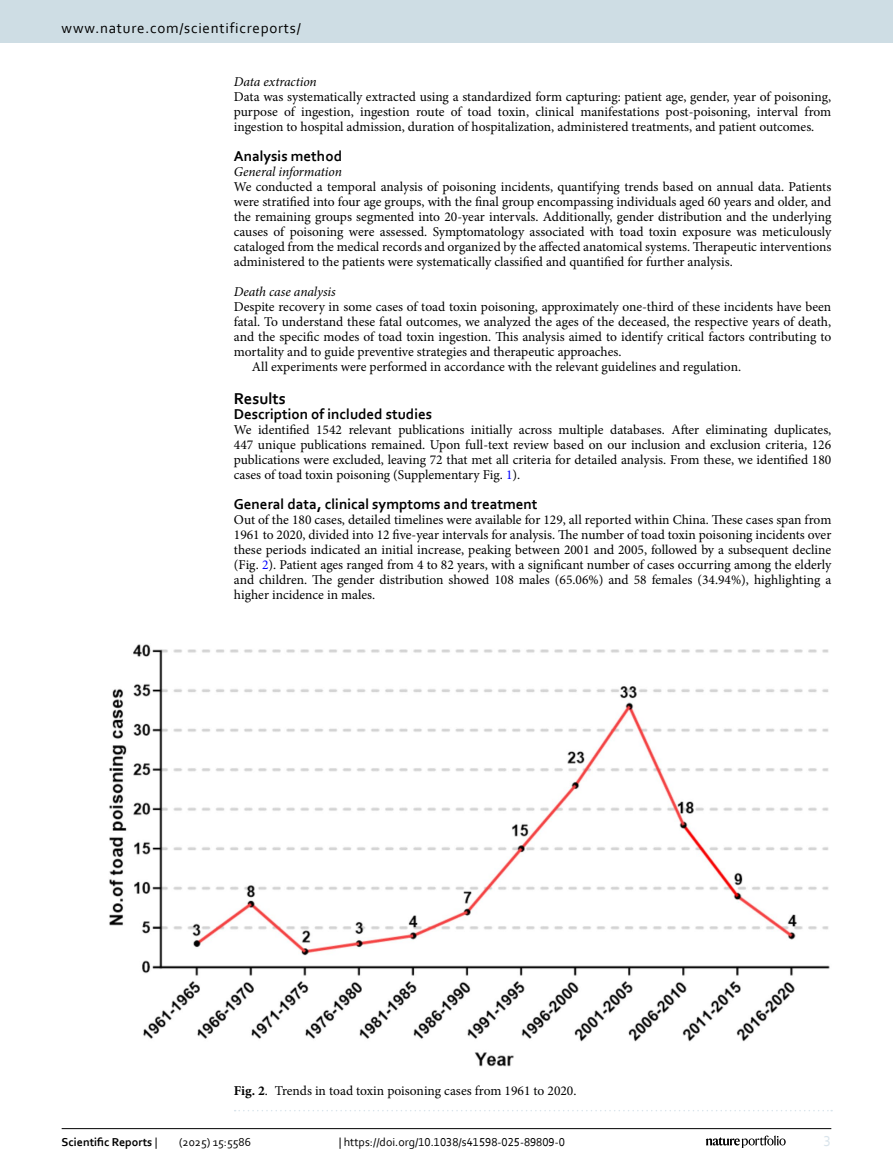
<style>
.page{position:relative;width:893px;height:1174px;background:#fff}
.page>*{position:absolute;margin:0;border:0;box-sizing:border-box;transform-origin:0 0}
.Head_1{font:700 16.5px "Corbel";color:#000}
.Head_2{font:700 15px "Corbel";color:#000}
.t1{font:15px "Corbel";letter-spacing:.05em;color:#000}
.Head_2_After_1{font:700 15px "Corbel";color:#000}
.t2{font:15px "Corbel";color:#d9e4eb}
.Body_Text{font:13.5px/15px "Minion Pro";color:#000;text-align:justify}
.Body_Text_Indent{font:13.5px "Minion Pro";color:#000}
.Figure_Caption{font:13.5px "Minion Pro";color:#000}
.Head_3{font:italic 13.5px "Minion Pro";letter-spacing:-.005em;color:#000}
.Head_3_after_2{font:italic 13.5px "Minion Pro";letter-spacing:-.01em;color:#000}
.t3{font:12px "Corbel";color:#000}
.t4{font:700 12px "Corbel";color:#000}
.s1{color:#00f}
.s2{font-weight:700}
.s3{font-weight:400}
</style>
<div class="page">
<img style="left:109px;top:644px;width:721px;height:423px">
<svg style="left:235px;top:1110px;width:597px;height:1px"></svg>
<hr style="left:62px;top:1128px;width:769px;height:1px;background:#000">
<svg style="left:706px;top:1135px;width:80px;height:12px"></svg>
<div style="left:0;top:0;width:893px;height:43px;background:#cedde4"></div>
<p class="t1" style="left:62px;top:18px;width:241px">www.nature.com/scientificreports/</p>
<p class="Head_3" style="left:234px;top:72px;width:84px">Data extraction</p>
<p class="Body_Text" style="left:234px;top:89px;width:599px">Data was systematically extracted using a standardized form capturing: patient age, gender, year of poisoning, purpose of ingestion, ingestion route of toad toxin, clinical manifestations post-poisoning, interval from ingestion to hospital admission, duration of hospitalization, administered treatments, and patient outcomes.</p>
<p class="Head_2" style="left:234px;top:146px;width:110px">Analysis method</p>
<p class="Head_3_after_2" style="left:234px;top:162px;width:109px">General information</p>
<p class="Body_Text" style="left:234px;top:179px;width:599px">We conducted a temporal analysis of poisoning incidents, quantifying trends based on annual data. Patients were stratified into four age groups, with the final group encompassing individuals aged 60 years and older, and the remaining groups segmented into 20-year intervals. Additionally, gender distribution and the underlying causes of poisoning were assessed. Symptomatology associated with toad toxin exposure was meticulously cataloged from the medical records and organized by the affected anatomical systems. Therapeutic interventions administered to the patients were systematically classified and quantified for further analysis.</p>
<p class="Head_3" style="left:234px;top:282px;width:103px">Death case analysis</p>
<p class="Body_Text" style="left:234px;top:299px;width:599px">Despite recovery in some cases of toad toxin poisoning, approximately one-third of these incidents have been fatal. To understand these fatal outcomes, we analyzed the ages of the deceased, the respective years of death, and the specific modes of toad toxin ingestion. This analysis aimed to identify critical factors contributing to mortality and to guide preventive strategies and therapeutic approaches.</p>
<p class="Body_Text_Indent" style="left:252px;top:357px;width:491px">All experiments were performed in accordance with the relevant guidelines and regulation.</p>
<p class="Head_1" style="left:234px;top:388px;width:53px">Results</p>
<p class="Head_2_After_1" style="left:234px;top:404px;width:200px">Description of included studies</p>
<p class="Body_Text" style="left:234px;top:422px;width:599px">We identified 1542 relevant publications initially across multiple databases. After eliminating duplicates, 447 unique publications remained. Upon full-text review based on our inclusion and exclusion criteria, 126 publications were excluded, leaving 72 that met all criteria for detailed analysis. From these, we identified 180 cases of toad toxin poisoning (Supplementary Fig. <span class="s1">1</span>).</p>
<p class="Head_2" style="left:234px;top:494px;width:305px">General data, clinical symptoms and treatment</p>
<p class="Body_Text" style="left:234px;top:512px;width:599px">Out of the 180 cases, detailed timelines were available for 129, all reported within China. These cases span from 1961 to 2020, divided into 12 five-year intervals for analysis. The number of toad toxin poisoning incidents over these periods indicated an initial increase, peaking between 2001 and 2005, followed by a subsequent decline (Fig. <span class="s1">2</span>). Patient ages ranged from 4 to 82 years, with a significant number of cases occurring among the elderly and children. The gender distribution showed 108 males (65.06%) and 58 females (34.94%), highlighting a higher incidence in males.</p>
<p class="Figure_Caption" style="left:234px;top:1082px;width:344px"><span class="s2">Fig. 2</span>. Trends in toad toxin poisoning cases from 1961 to 2020.</p>
<p class="t4" style="left:62px;top:1134px;width:97px">Scientific Reports <span class="s3">|</span></p>
<p class="t3" style="left:179px;top:1134px;width:74px">(2025) 15:5586</p>
<p class="t3" style="left:339px;top:1134px;width:228px">| https://doi.org/10.1038/s41598-025-89809-0</p>
<p class="t2" style="left:824px;top:1132px;width:9px">3</p>
</div>
